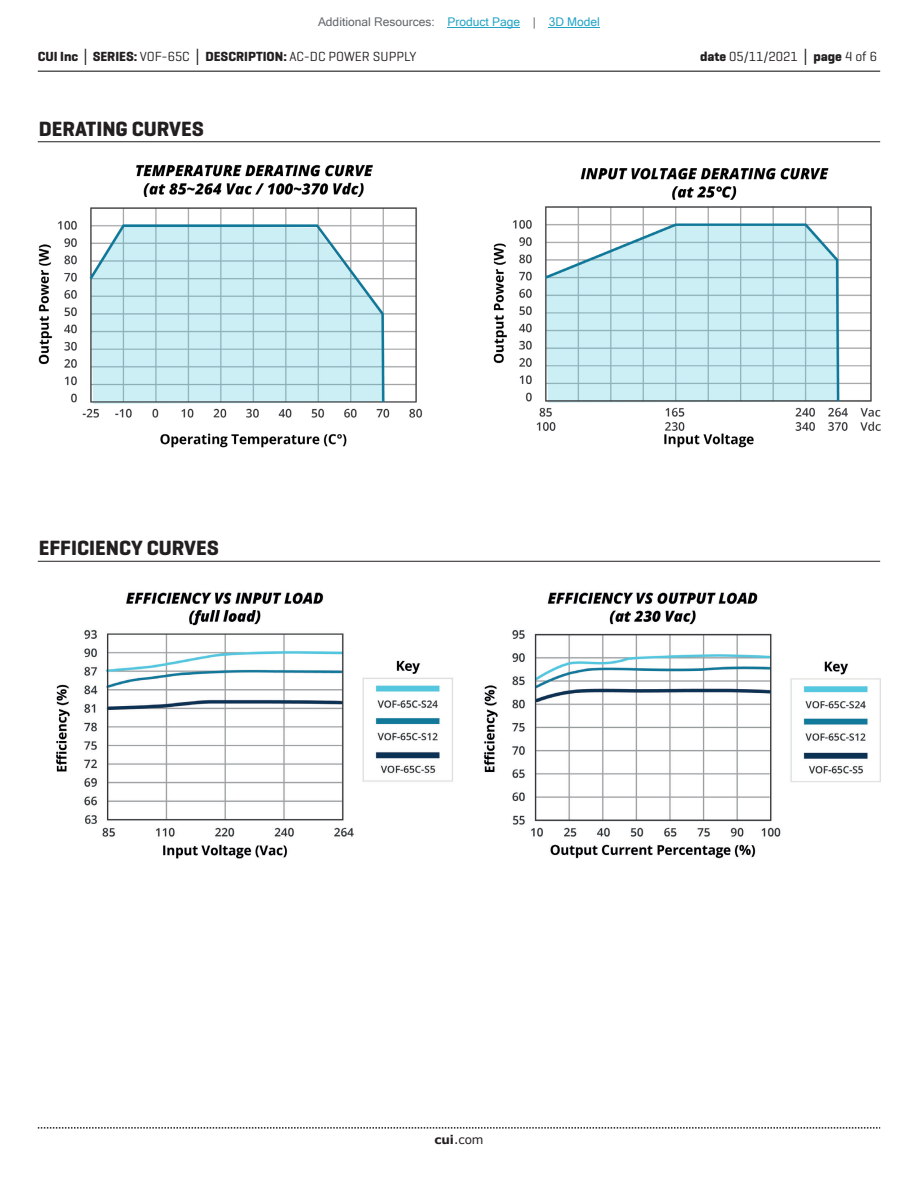
<style>
.page{position:relative;width:918px;height:1188px;background:#fff}
.page>*{position:absolute;margin:0;border:0;box-sizing:border-box;transform-origin:0 0}
.t1{font:700 21px "Geogrotesque";color:#231f20}
.t2{font:700 13.5px "Geogrotesque";color:#231f20}
.t3{font:13.5px "Geogrotesque";color:#231f20}
.t4{font:12px "Microsoft Sans Serif";color:#63676b}
.t5{font:12px "Verdana";color:#231f20}
.s1{color:#23a4c6}
.s2{font-family:"Verdana"}
.s3{font-weight:400}
.s4{font-weight:700}
.s5{font-family:"Verdana";font-weight:700}
</style>
<div class="page">
<hr style="left:38px;top:71px;width:842px;height:1px;background:#231f20">
<svg style="left:38px;top:1127px;width:842px;height:2px"></svg>
<hr style="left:38px;top:141px;width:842px;height:1px;background:#231f20">
<hr style="left:38px;top:561px;width:842px;height:1px;background:#231f20">
<img style="left:38px;top:164px;width:842px;height:283px">
<img style="left:56px;top:592px;width:824px;height:267px">
<hr style="left:448px;top:27px;width:72px;height:1px;background:#23a4c6">
<hr style="left:549px;top:27px;width:51px;height:1px;background:#23a4c6">
<p class="t4" style="left:318px;top:15px;width:283px">Additional Resources: <span class="s1">Product Page</span> | <span class="s1">3D Model</span></p>
<p class="t2" style="left:38px;top:48px;width:380px">CUI Inc <span class="s2">│</span> SERIES: <span class="s3">VOF-65C</span> <span class="s2">│</span> DESCRIPTION: <span class="s3">AC-DC POWER SUPPLY</span></p>
<p class="t3" style="left:700px;top:48px;width:179px"><span class="s4">date</span> 05/11/2021 <span class="s5">│</span> <span class="s4">page</span> 4 of 6</p>
<h1 class="t1" style="left:39px;top:116px;width:167px">DERATING CURVES</h1>
<h1 class="t1" style="left:39px;top:535px;width:181px">EFFICIENCY CURVES</h1>
<p class="t5" style="left:434px;top:1131px;width:51px"><span class="s4">cui</span>.com</p>
</div>
